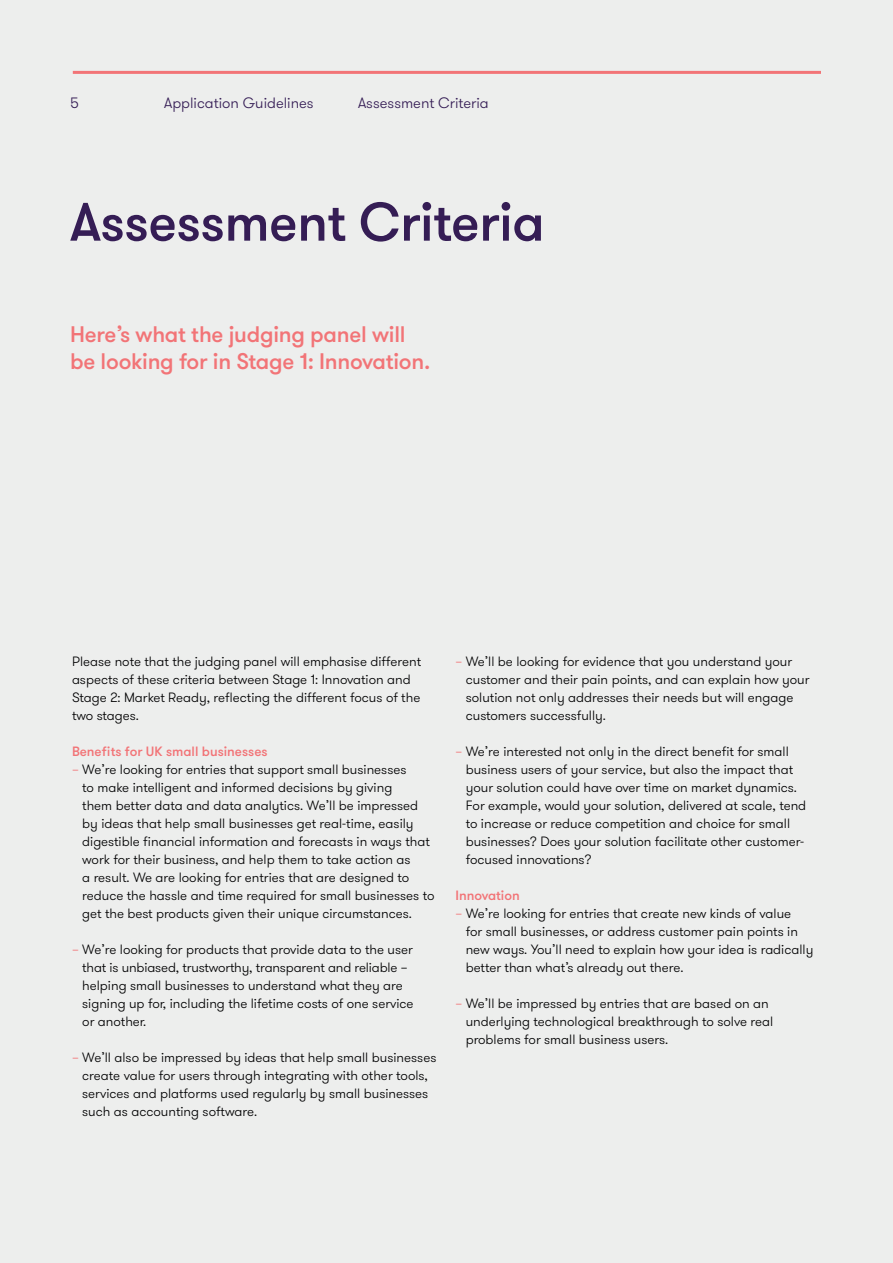
<style>
.page{position:relative;width:893px;height:1263px;background:#edeeed}
.page>*{position:absolute;margin:0;border:0;box-sizing:border-box;transform-origin:0 0}
.t1{font:500 54px "GT Walsheim";letter-spacing:-.01em;color:#351d55}
.t2{font:500 22.5px/27px "GT Walsheim";letter-spacing:-.01em;color:#f27477}
.t3{font:300 15px "GT Walsheim";color:#351d55}
.t4{font:300 13.5px/18px "GT Walsheim";color:#000001}
.t5{font:500 13.5px "GT Walsheim";color:#f27477}
.s1{color:#f27477}
</style>
<div class="page">
<hr style="left:73px;top:71px;width:748px;height:3px;background:#f27477">
<p class="t3" style="left:70px;top:93px;width:10px">5</p>
<p class="t3" style="left:164px;top:93px;width:151px">Application Guidelines</p>
<p class="t3" style="left:358px;top:93px;width:132px">Assessment Criteria</p>
<h1 class="t1" style="left:70px;top:188px;width:476px">Assessment Criteria</h1>
<h2 class="t2" style="left:70px;top:321px;width:362px">Here’s what the judging panel will be looking for in Stage 1: Innovation.</h2>
<p class="t4" style="left:72px;top:653px;width:351px">Please note that the judging panel will emphasise different aspects of these criteria between Stage 1: Innovation and Stage 2: Market Ready, reflecting the different focus of the two stages.</p>
<p class="t5" style="left:72px;top:743px;width:197px">Benefits for UK small businesses</p>
<p class="t4" style="left:82px;top:761px;width:354px;text-indent:-10px"><span class="s1">–</span> We’re looking for entries that support small businesses<br>to make intelligent and informed decisions by giving<br>them better data and data analytics. We’ll be impressed by ideas that help small businesses get real-time, easily digestible financial information and forecasts in ways that work for their business, and help them to take action as<br>a result. We are looking for entries that are designed to reduce the hassle and time required for small businesses to get the best products given their unique circumstances.</p>
<p class="t4" style="left:82px;top:941px;width:333px;text-indent:-10px"><span class="s1">–</span> We’re looking for products that provide data to the user that is unbiased, trustworthy, transparent and reliable – helping small businesses to understand what they are signing up for, including the lifetime costs of one service or another.</p>
<p class="t4" style="left:82px;top:1049px;width:356px;text-indent:-10px"><span class="s1">–</span> We’ll also be impressed by ideas that help small businesses create value for users through integrating with other tools, services and platforms used regularly by small businesses such as accounting software.</p>
<p class="t4" style="left:466px;top:653px;width:345px;text-indent:-10px"><span class="s1">–</span> We’ll be looking for evidence that you understand your customer and their pain points, and can explain how your solution not only addresses their needs but will engage customers successfully.</p>
<p class="t4" style="left:466px;top:743px;width:342px;text-indent:-10px"><span class="s1">–</span> We’re interested not only in the direct benefit for small business users of your service, but also the impact that your solution could have over time on market dynamics.<br>For example, would your solution, delivered at scale, tend to increase or reduce competition and choice for small businesses? Does your solution facilitate other customer&shy;focused innovations?</p>
<p class="t5" style="left:455px;top:887px;width:66px">Innovation</p>
<p class="t4" style="left:466px;top:905px;width:349px;text-indent:-10px"><span class="s1">–</span> We’re looking for entries that create new kinds of value<br>for small businesses, or address customer pain points in new ways. You’ll need to explain how your idea is radically better than what’s already out there.</p>
<p class="t4" style="left:466px;top:995px;width:309px;text-indent:-10px"><span class="s1">–</span> We’ll be impressed by entries that are based on an underlying technological breakthrough to solve real problems for small business users.</p>
</div>
